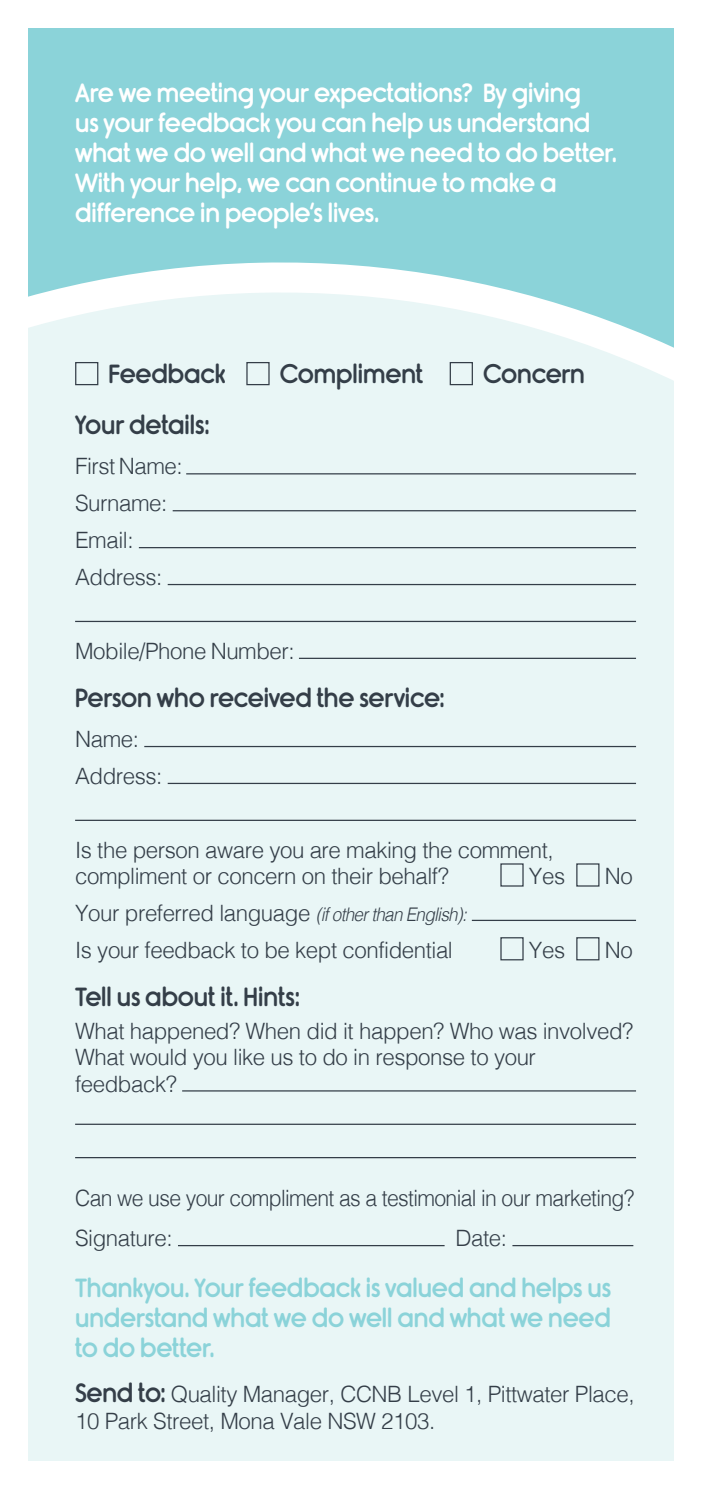
<style>
.page{position:relative;width:702px;height:1489px;background:#fff}
.page>*{position:absolute;margin:0;border:0;box-sizing:border-box;transform-origin:0 0}
.t1{font:25px/30px "Rimouski Sb";letter-spacing:-.01em;color:#fff}
.t2{font:25px "Rimouski Sb";letter-spacing:-.01em;color:#343e48}
.t3{font:25px/30px "Rimouski Sb";letter-spacing:-.01em;color:#8bd3d9;text-align:justify}
.t4{font:300 22.5px/37px "Helvetica";letter-spacing:-.02em;color:#343e48}
.t5{font:300 22.5px/40.5px "Helvetica";letter-spacing:-.02em;color:#343e48;scale:.94 1}
.s1{font-style:italic;font-size:18.75px}
.s2{font-family:"Rimouski Sb";font-weight:400;font-size:25px}
</style>
<div class="page">
<div style="left:28px;top:28px;width:645px;height:1432px;background:#8bd3d9"></div>
<div style="left:28px;top:262px;width:645px;height:1198px;background:#e9f6f6"></div>
<div style="left:75px;top:362px;width:23px;height:23px;border:1px solid #343e48"></div>
<div style="left:246px;top:362px;width:23px;height:23px;border:1px solid #343e48"></div>
<div style="left:449px;top:362px;width:24px;height:23px;border:1px solid #343e48"></div>
<hr style="left:186px;top:473px;width:450px;height:1px;background:#343e48">
<hr style="left:173px;top:510px;width:463px;height:1px;background:#343e48">
<hr style="left:139px;top:547px;width:497px;height:1px;background:#343e48">
<hr style="left:168px;top:584px;width:468px;height:1px;background:#343e48">
<hr style="left:75px;top:620px;width:561px;height:2px;background:#343e48">
<hr style="left:299px;top:657px;width:337px;height:2px;background:#343e48">
<hr style="left:144px;top:746px;width:492px;height:1px;background:#343e48">
<hr style="left:168px;top:782px;width:468px;height:2px;background:#343e48">
<hr style="left:75px;top:819px;width:561px;height:2px;background:#343e48">
<div style="left:576px;top:863px;width:23px;height:23px;border:1px solid #343e48"></div>
<hr style="left:472px;top:919px;width:164px;height:2px;background:#343e48">
<div style="left:500px;top:937px;width:23px;height:23px;border:1px solid #343e48"></div>
<div style="left:576px;top:937px;width:23px;height:23px;border:1px solid #343e48"></div>
<hr style="left:182px;top:1090px;width:454px;height:1px;background:#343e48">
<hr style="left:75px;top:1123px;width:561px;height:1px;background:#343e48">
<hr style="left:75px;top:1156px;width:561px;height:2px;background:#343e48">
<hr style="left:178px;top:1244px;width:266px;height:2px;background:#343e48">
<hr style="left:512px;top:1244px;width:121px;height:2px;background:#343e48">
<p class="t1" style="left:75px;top:79px;width:543px">Are we meeting your expectations? By giving<br>us your feedback you can help us understand what we do well and what we need to do better.<br>With your help, we can continue to make a difference in people’s lives.</p>
<p class="t2" style="left:109px;top:359px;width:118px">Feedback</p>
<p class="t2" style="left:280px;top:359px;width:145px">Compliment</p>
<p class="t2" style="left:483px;top:359px;width:103px">Concern</p>
<p class="t2" style="left:75px;top:410px;width:136px">Your details:</p>
<p class="t4" style="left:75px;top:446px;width:109px">First Name:<br>Surname:<br>Email:<br>Address:</p>
<p class="t4" style="left:75px;top:631px;width:221px">Mobile/Phone Number:</p>
<p class="t2" style="left:75px;top:683px;width:371px">Person who received the service:</p>
<p class="t4" style="left:75px;top:719px;width:89px">Name:<br>Address:</p>
<p class="t4" style="left:75px;top:835px;width:480px;line-height:26.2px">Is the person aware you are making the comment, compliment or concern on their behalf?</p>
<p class="t4" style="left:529px;top:856px;width:38px">Yes</p>
<p class="t4" style="left:604px;top:856px;width:30px">No</p>
<p class="t4" style="left:75px;top:892px;width:393px">Your preferred language <span class="s1">(if other than English):<br></span>Is your feedback to be kept confidential</p>
<p class="t4" style="left:529px;top:929px;width:38px">Yes</p>
<p class="t4" style="left:604px;top:929px;width:30px">No</p>
<p class="t2" style="left:75px;top:982px;width:226px">Tell us about it. Hints:</p>
<p class="t4" style="left:75px;top:1016px;width:559px;line-height:26.2px">What happened? When did it happen? Who was involved?<br>What would you like us to do in response to your feedback?</p>
<p class="t5" style="left:75px;top:1175px;width:596px">Can we use your compliment as a testimonial in our marketing?<br>Signature:</p>
<p class="t4" style="left:455px;top:1217px;width:53px">Date:</p>
<p class="t3" style="left:75px;top:1273px;width:537px">Thankyou. Your feedback is valued and helps us understand what we do well and what we need to do better.</p>
<p class="t4" style="left:75px;top:1379px;width:561px;line-height:26.2px"><span class="s2">Send to:</span> Quality Manager, CCNB Level 1, Pittwater Place,<br>10 Park Street, Mona Vale NSW 2103.</p>
</div>
